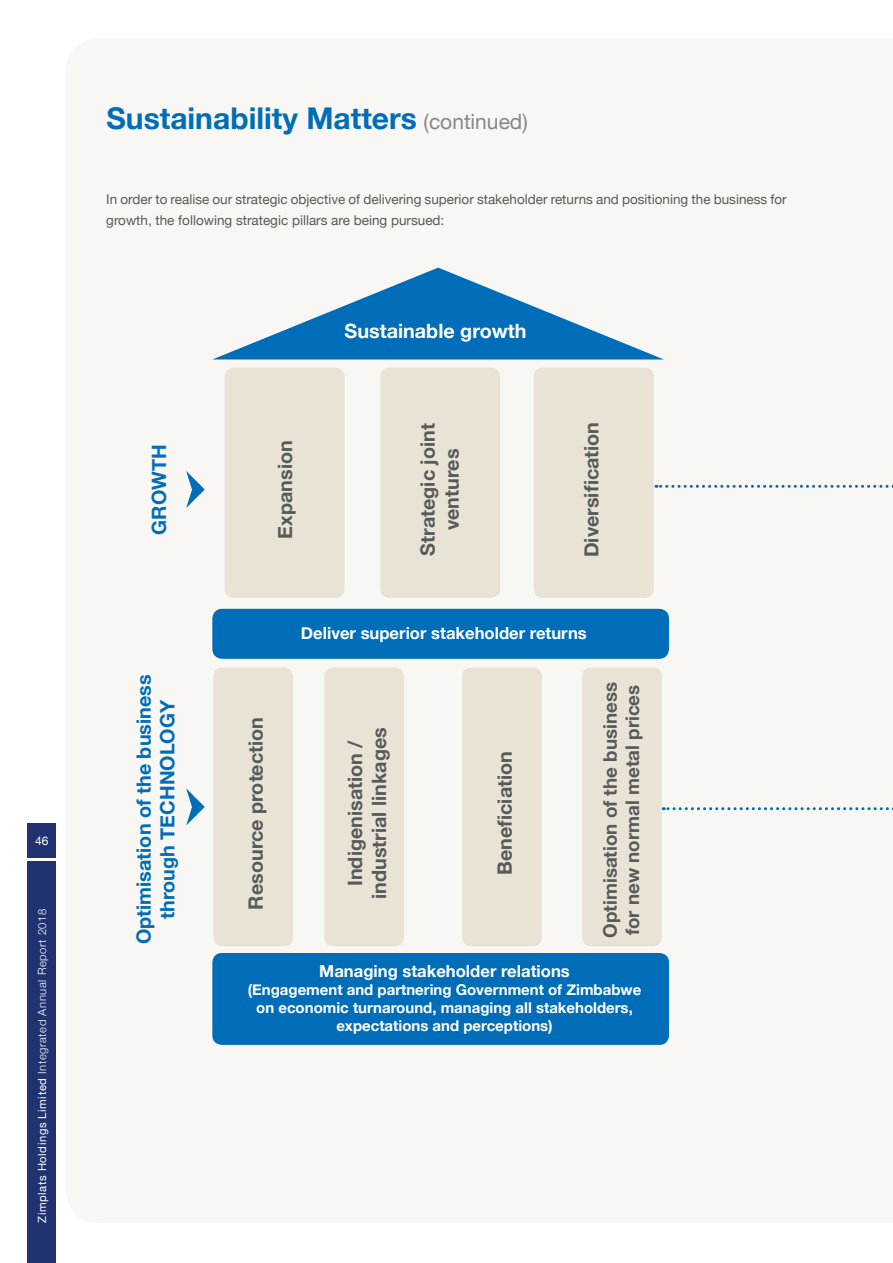
<style>
.page{position:relative;width:893px;height:1263px;background:#fff}
.page>*{position:absolute;margin:0;border:0;box-sizing:border-box;transform-origin:0 0}
.t1{font:700 30px "Helvetica Neue";color:#006db8}
.t2{font:700 19.8px/23.7px "Helvetica Neue";color:#58595b;text-align:center}
.t3{font:700 19.8px/23.7px "Helvetica Neue";color:#006db8;text-align:center}
.t4{font:700 19.8px "Helvetica Neue";color:#fff}
.t5{font:700 18.75px/22.5px "Helvetica Neue";color:#58595b}
.t6{font:700 16.65px "Helvetica Neue";color:#fff}
.t7{font:700 15px/18px "Helvetica Neue";color:#fff;text-align:center}
.t8{font:13.5px/21px "Helvetica Neue";color:#58595b}
.t9{font:12px "Helvetica Neue";color:#fff}
.t10{font:300 11.25px "Helvetica Neue";letter-spacing:.05em;color:#fff}
.s1{font-weight:400}
.s2{font-weight:400;font-size:21px;color:#888787}
</style>
<div class="page">
<div style="left:66px;top:39px;width:827px;height:1184px;background:#f8f7f3"></div>
<svg style="left:663px;top:807px;width:230px;height:3px"></svg>
<svg style="left:656px;top:485px;width:237px;height:3px"></svg>
<div style="left:212px;top:953px;width:457px;height:92px;background:#006db8;border-radius:10px"></div>
<div style="left:213px;top:668px;width:80px;height:278px;background:#e8e3d5;border-radius:9px"></div>
<div style="left:324px;top:668px;width:80px;height:278px;background:#e8e3d5;border-radius:9px"></div>
<div style="left:462px;top:668px;width:80px;height:278px;background:#e8e3d5;border-radius:9px"></div>
<div style="left:582px;top:668px;width:80px;height:278px;background:#e8e3d5;border-radius:9px"></div>
<div style="left:225px;top:368px;width:119px;height:230px;background:#e8e3d5;border-radius:9px"></div>
<div style="left:380px;top:368px;width:120px;height:230px;background:#e8e3d5;border-radius:9px"></div>
<div style="left:534px;top:368px;width:120px;height:230px;background:#e8e3d5;border-radius:9px"></div>
<div style="left:212px;top:609px;width:457px;height:50px;background:#006db8;border-radius:10px"></div>
<svg style="left:212px;top:268px;width:452px;height:91px"></svg>
<svg style="left:186px;top:471px;width:19px;height:37px"></svg>
<svg style="left:186px;top:788px;width:19px;height:37px"></svg>
<div style="left:28px;top:861px;width:28px;height:402px;background:#203370"></div>
<div style="left:28px;top:823px;width:28px;height:35px;background:#203370"></div>
<p class="t9" style="left:35px;top:832px;width:15px">46</p>
<p class="t10" style="left:33px;top:1223px;width:316px;rotate:-90deg"><span class="s1">Zimplats Holdings Limited</span> Integrated Annual Report 2018</p>
<h1 class="t1" style="left:106px;top:94px;width:423px">Sustainability Matters <span class="s2">(continued)</span></h1>
<p class="t8" style="left:106px;top:190px;width:682px">In order to realise our strategic objective of delivering superior stakeholder returns and positioning the business for growth, the following strategic pillars are being pursued:</p>
<h2 class="t3" style="left:148px;top:534px;width:92px;rotate:-90deg">GROWTH</h2>
<h2 class="t3" style="left:132px;top:944px;width:271px;rotate:-90deg">Optimisation of the business through TECHNOLOGY</h2>
<h2 class="t2" style="left:274px;top:538px;width:100px;rotate:-90deg">Expansion</h2>
<h2 class="t4" style="left:345px;top:315px;width:183px">Sustainable growth</h2>
<h2 class="t2" style="left:417px;top:556px;width:134px;rotate:-90deg">Strategic joint</h2>
<h2 class="t2" style="left:580px;top:557px;width:137px;rotate:-90deg">Diversification</h2>
<h2 class="t2" style="left:440px;top:530px;width:83px;rotate:-90deg">ventures</h2>
<h2 class="t2" style="left:244px;top:909px;width:194px;rotate:-90deg">Resource protection</h2>
<p class="t6" style="left:301px;top:620px;width:287px">Deliver superior stakeholder returns</p>
<h2 class="t2" style="left:344px;top:899px;width:173px;rotate:-90deg">Indigenisation / industrial linkages</h2>
<h2 class="t2" style="left:493px;top:875px;width:126px;rotate:-90deg">Beneficiation</h2>
<h3 class="t5" style="left:599px;top:938px;width:257px;rotate:-90deg">Optimisation of the business for new normal metal prices</h3>
<p class="t6" style="left:319px;top:958px;width:252px">Managing stakeholder relations</p>
<p class="t7" style="left:248px;top:981px;width:395px">(Engagement and partnering Government of Zimbabwe on economic turnaround, managing all stakeholders, expectations and perceptions)</p>
</div>
